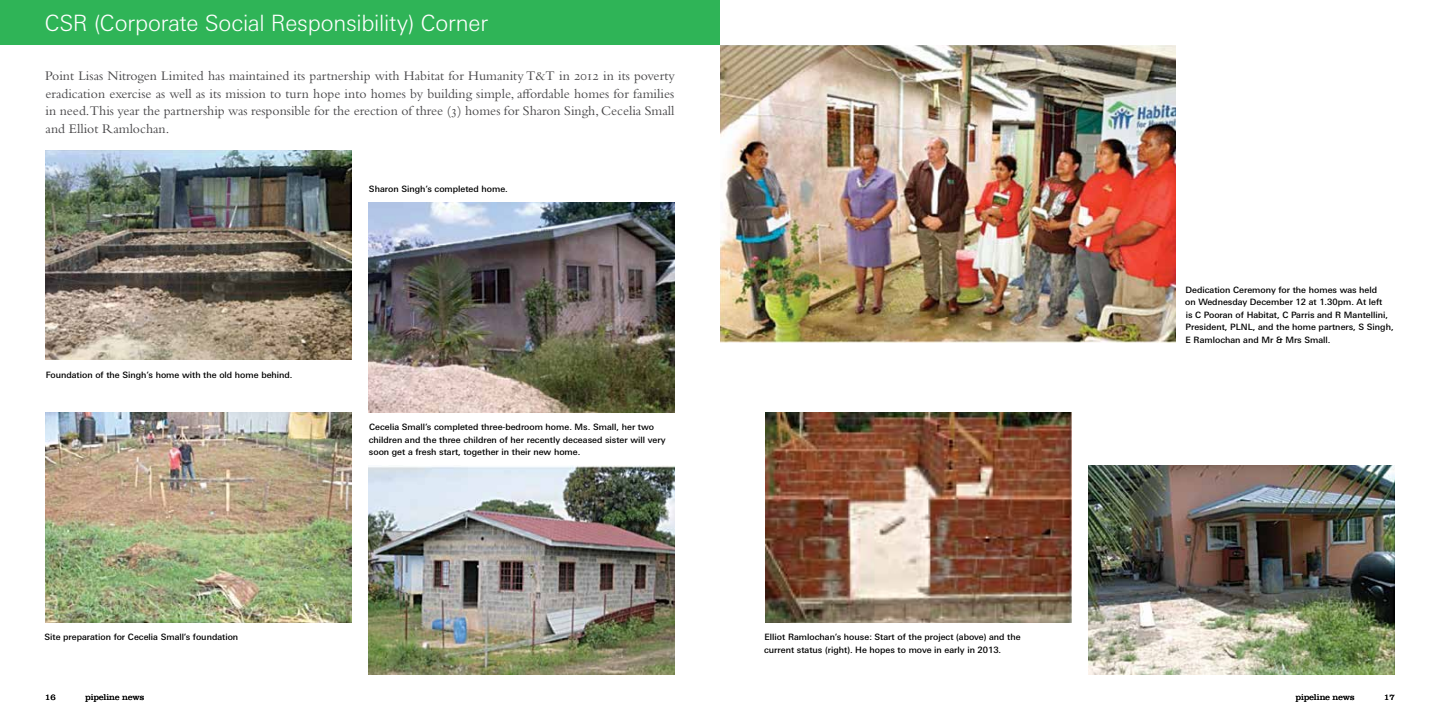
<style>
.page{position:relative;width:1440px;height:720px;background:#fff}
.page>*{position:absolute;margin:0;border:0;box-sizing:border-box;transform-origin:0 0}
.t1{font:300 22.5px "Linotype Univers Basic";letter-spacing:-.01em;color:#fff}
.t2{font:13.75px/17.5px "Bembo Std";color:#464547;text-align:justify}
.t3{font:500 8.75px/12.5px "Linotype Univers Basic";color:#000}
.t4{font:300 8.75px "Clarendon LT Std";color:#000}
</style>
<div class="page">
<img style="left:45px;top:150px;width:307px;height:210px">
<img style="left:765px;top:413px;width:307px;height:209px">
<img style="left:45px;top:413px;width:307px;height:209px">
<img style="left:368px;top:465px;width:307px;height:210px">
<img style="left:720px;top:45px;width:455px;height:297px">
<img style="left:368px;top:202px;width:307px;height:210px">
<img style="left:1088px;top:465px;width:307px;height:210px">
<div style="left:0;top:0;width:720px;height:45px;background:#2fb457"></div>
<h1 class="t1" style="left:45px;top:10px;width:445px">CSR (Corporate Social Responsibility) Corner</h1>
<p class="t2" style="left:45px;top:67px;width:631px">Point Lisas Nitrogen Limited has maintained its partnership with Habitat for Humanity T&amp;T in 2012 in its poverty eradication exercise as well as its mission to turn hope into homes by building simple, affordable homes for families in need.This year the partnership was responsible for the erection of three (3) homes for Sharon Singh, Cecelia Small and Elliot Ramlochan.</p>
<p class="t3" style="left:46px;top:368px;width:248px">Foundation of the Singh’s home with the old home behind.</p>
<p class="t3" style="left:369px;top:182px;width:140px">Sharon Singh’s completed home.</p>
<p class="t3" style="left:369px;top:421px;width:298px">Cecelia Small’s completed three-bedroom home. Ms. Small, her two children and the three children of her recently deceased sister will very soon get a fresh start, together in their new home.</p>
<p class="t3" style="left:44px;top:631px;width:195px">Site preparation for Cecelia Small’s foundation</p>
<p class="t3" style="left:764px;top:631px;width:258px">Elliot Ramlochan’s house: Start of the project (above) and the current status (right). He hopes to move in early in 2013.</p>
<p class="t3" style="left:1185px;top:283px;width:210px">Dedication Ceremony for the homes was held<br>on Wednesday December 12 at 1.30pm. At left<br>is C Pooran of Habitat, C Parris and R Mantellini, President, PLNL, and the home partners, S Singh, E Ramlochan and Mr &amp; Mrs Small.</p>
<p class="t4" style="left:45px;top:692px;width:12px">16</p>
<p class="t4" style="left:86px;top:692px;width:60px">pipeline news</p>
<p class="t4" style="left:1296px;top:692px;width:60px">pipeline news</p>
<p class="t4" style="left:1384px;top:692px;width:12px">17</p>
</div>
